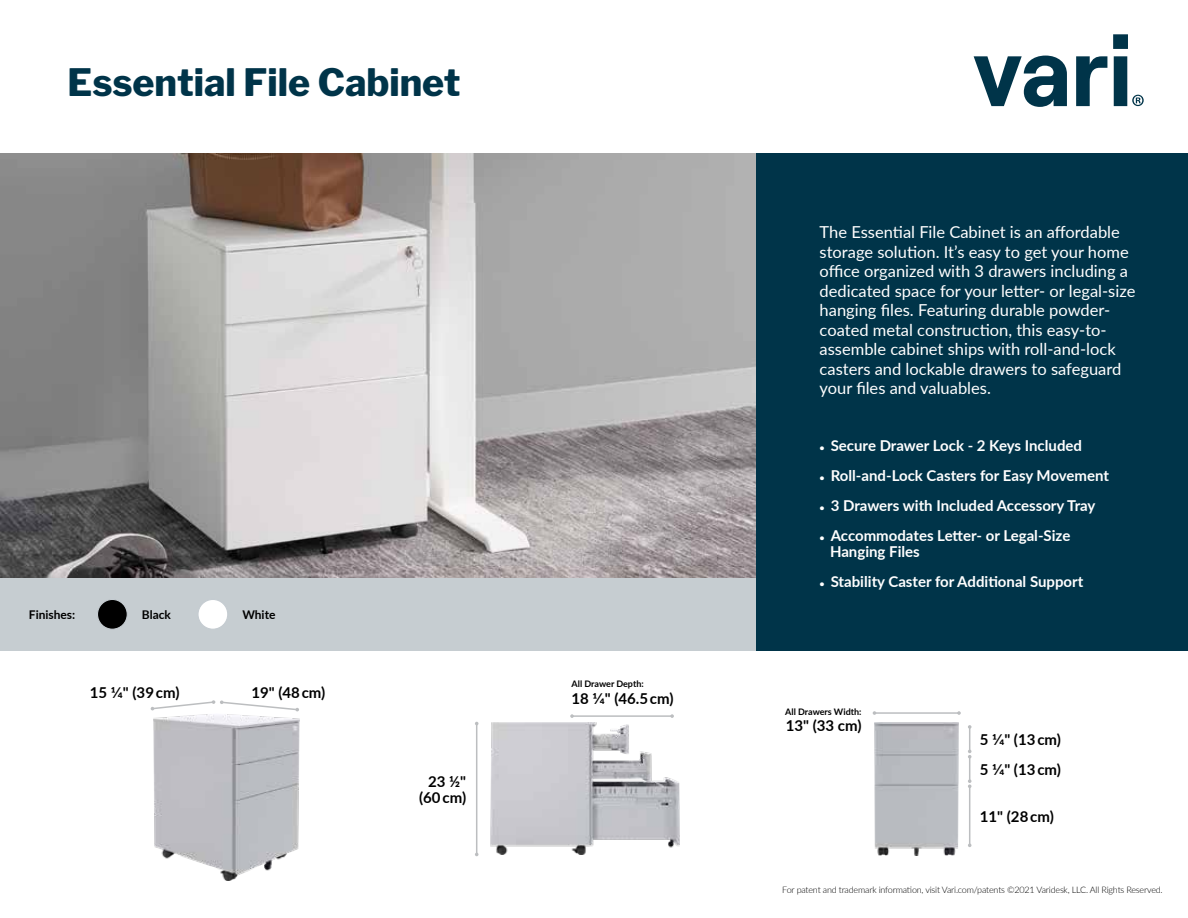
<style>
.page{position:relative;width:1188px;height:918px;background:#fff}
.page>*{position:absolute;margin:0;border:0;box-sizing:border-box;transform-origin:0 0}
.t1{font:800 37.5px "Libre Franklin";color:#003449}
.Body_Copy{font:16.5px/19.5px "Lato";color:#fff}
.t2{font:700 15px/16.5px "Lato";color:#fff}
.t3{font:700 15px/16.5px "Lato";color:#000;text-align:right}
.Icon_Description{font:700 12px "Lato";color:#000}
.legal{font:300 9px "Lato";letter-spacing:-.02em;color:#000}
.t4{font:700 9px "Lato";color:#000}
.s1{font-size:9px}
</style>
<div class="page">
<div style="left:752px;top:153px;width:436px;height:498px;background:#003449"></div>
<svg style="left:974px;top:34px;width:170px;height:73px"></svg>
<hr style="left:572px;top:715px;width:100px;height:2px;background:#bcbec0">
<img style="left:154px;top:714px;width:145px;height:167px">
<svg style="left:151px;top:700px;width:148px;height:11px"></svg>
<img style="left:491px;top:723px;width:189px;height:131px">
<hr style="left:476px;top:724px;width:1px;height:130px;background:#bcbec0">
<hr style="left:969px;top:786px;width:1px;height:59px;background:#bcbec0">
<svg style="left:968px;top:725px;width:4px;height:63px"></svg>
<img style="left:874px;top:723px;width:85px;height:132px">
<hr style="left:874px;top:712px;width:85px;height:2px;background:#bcbec0">
<img style="left:0;top:153px;width:756px;height:425px">
<div style="left:0;top:578px;width:756px;height:73px;background:#c6cdd1"></div>
<div style="left:98px;top:599px;width:29px;height:30px;background:#000;border-radius:50%"></div>
<div style="left:97px;top:599px;width:31px;height:31px;border:1px solid #c5ccd1;border-radius:50%"></div>
<div style="left:198px;top:599px;width:30px;height:30px;background:#fff;border-radius:50%"></div>
<div style="left:197px;top:599px;width:31px;height:31px;border:1px solid #c5ccd1;border-radius:50%"></div>
<p class="t1" style="left:68px;top:60px;width:394px">Essential File Cabinet</p>
<p class="Icon_Description" style="left:29px;top:606px;width:48px">Finishes:</p>
<p class="Icon_Description" style="left:142px;top:606px;width:31px">Black</p>
<p class="Icon_Description" style="left:242px;top:606px;width:35px">White</p>
<p class="t3" style="left:90px;top:684px;width:91px">15 1/4" (39 cm)</p>
<p class="t3" style="left:251px;top:684px;width:76px">19" (48 cm)</p>
<p class="t3" style="left:419px;top:772px;width:49px">23 ½" (60 cm)</p>
<p class="t4" style="left:572px;top:677px;width:74px">All Drawer Depth:</p>
<p class="t3" style="left:572px;top:689px;width:104px">18 1/4" (46.5 cm)</p>
<p class="Body_Copy" style="left:820px;top:222px;width:317px">The Essential File Cabinet is an affordable storage solution. It’s easy to get your home office organized with 3 drawers including a dedicated space for your letter- or legal-size hanging files. Featuring durable powder&shy;coated metal construction, this easy-to&shy;assemble cabinet ships with roll-and-lock casters and lockable drawers to safeguard your files and valuables.</p>
<p class="t2" style="left:820px;top:437px;width:264px"><span class="s1">•</span> Secure Drawer Lock - 2 Keys Included</p>
<p class="t2" style="left:820px;top:467px;width:291px"><span class="s1">•</span> Roll-and-Lock Casters for Easy Movement</p>
<p class="t2" style="left:820px;top:497px;width:277px"><span class="s1">•</span> 3 Drawers with Included Accessory Tray</p>
<p class="t2" style="left:830px;top:527px;width:242px;text-indent:-10px"><span class="s1">•</span> Accommodates Letter- or Legal-Size<br>Hanging Files</p>
<p class="t2" style="left:820px;top:573px;width:265px"><span class="s1">•</span> Stability Caster for Additional Support</p>
<p class="t4" style="left:785px;top:705px;width:78px">All Drawers Width:</p>
<p class="t3" style="left:786px;top:717px;width:77px">13" (33 cm)</p>
<p class="t3" style="left:980px;top:731px;width:83px">5 1/4" (13 cm)</p>
<p class="t3" style="left:980px;top:761px;width:83px">5 1/4" (13 cm)</p>
<p class="t3" style="left:980px;top:807px;width:76px">11" (28 cm)</p>
<p class="legal" style="left:782px;top:883px;width:382px">For patent and trademark information, visit Vari.com/patents ©2021 Varidesk, LLC. All Rights Reserved.</p>
</div>
